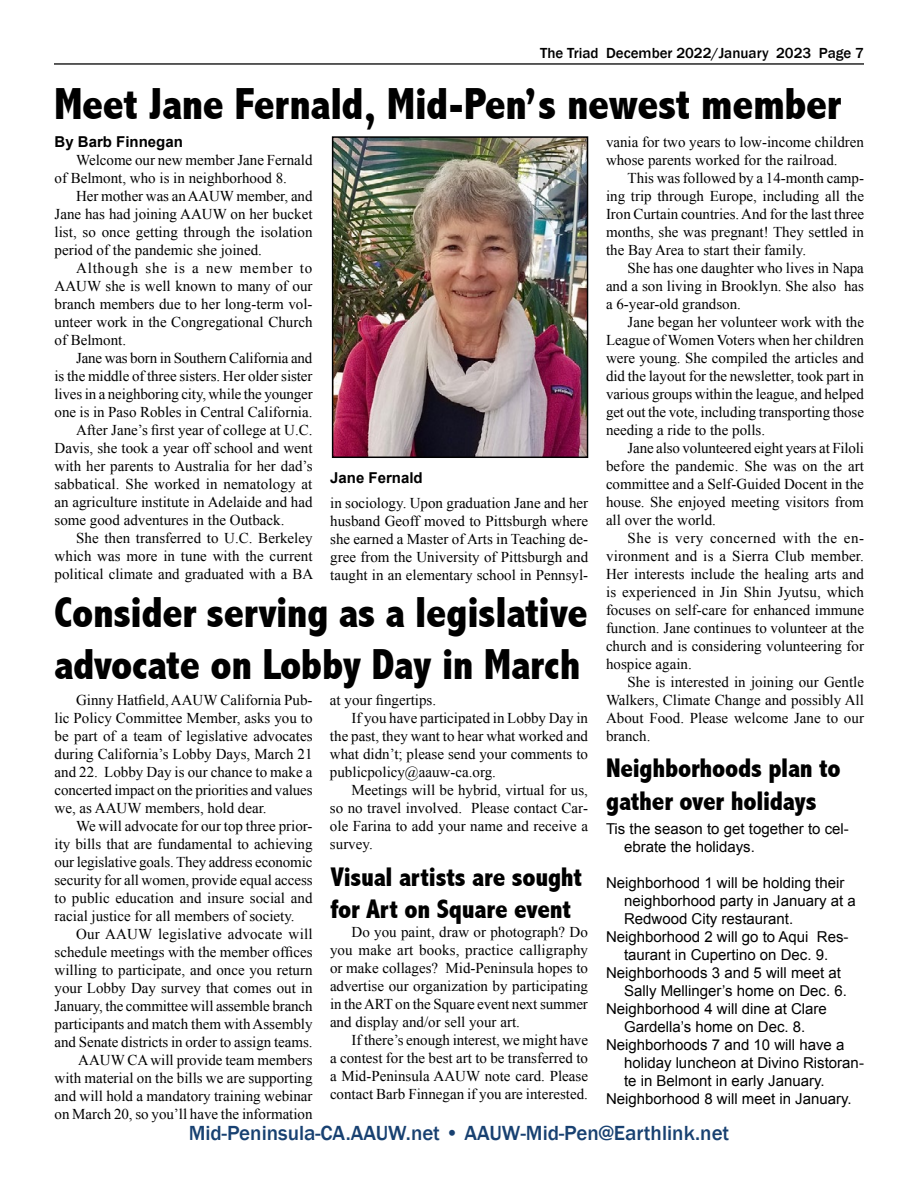
<style>
.page{position:relative;width:918px;height:1188px;background:#fff}
.page>*{position:absolute;margin:0;border:0;box-sizing:border-box;transform-origin:0 0}
.t1{font:800 condensed 45px "Abadi";letter-spacing:-.01em;color:#000}
.t2{font:800 condensed 43.5px/52.2px "Abadi";letter-spacing:-.01em;color:#000}
.t3{font:800 condensed 27px/32.4px "Abadi";letter-spacing:-.01em;color:#000}
.t4{font:500 21px "Franklin Gothic";color:#184171}
.t5{font:15px/18px "Times New Roman";color:#000;text-align:justify}
.t6{font:15px/18px "Arial";color:#000}
.t7{font:500 15px "Franklin Gothic";color:#000}
.t8{font:700 15px "Arial";color:#000}
</style>
<div class="page">
<hr style="left:54px;top:63px;width:810px;height:2px;background:#252525">
<img style="left:335px;top:139px;width:250px;height:316px">
<div style="left:332px;top:136px;width:256px;height:322px;border:2px solid #000"></div>
<p class="t7" style="left:540px;top:44px;width:325px">The Triad December 2022/January 2023 Page 7</p>
<h1 class="t1" style="left:54px;top:77px;width:789px">Meet Jane Fernald, Mid-Pen’s newest member</h1>
<p class="t8" style="left:55px;top:132px;width:130px">By Barb Finnegan</p>
<p class="t5" style="left:55px;top:151px;width:260px;text-indent:22px">Welcome our new member Jane Fernald of Belmont, who is in neighborhood 8.</p>
<p class="t5" style="left:55px;top:187px;width:260px;text-indent:22px">Her mother was an AAUW member, and Jane has had joining AAUW on her bucket list, so once getting through the isolation period of the pandemic she joined.</p>
<p class="t5" style="left:55px;top:259px;width:260px;text-indent:22px">Although she is a new member to AAUW she is well known to many of our branch members due to her long-term vol&shy;unteer work in the Congregational Church of Belmont.</p>
<p class="t5" style="left:76px;top:349px;width:238px">Jane was born in Southern California and</p>
<p class="t5" style="left:55px;top:367px;width:260px">is the middle of three sisters. Her older sister</p>
<p class="t5" style="left:55px;top:385px;width:260px">lives in a neighboring city, while the younger</p>
<p class="t5" style="left:55px;top:403px;width:259px">one is in Paso Robles in Central California.</p>
<p class="t5" style="left:76px;top:421px;width:238px">After Jane’s first year of college at U.C.</p>
<p class="t5" style="left:55px;top:439px;width:259px">Davis, she took a year off school and went</p>
<p class="t5" style="left:55px;top:457px;width:260px">with her parents to Australia for her dad’s</p>
<p class="t5" style="left:55px;top:475px;width:259px">sabbatical. She worked in nematology at</p>
<p class="t5" style="left:55px;top:493px;width:260px">an agriculture institute in Adelaide and had</p>
<p class="t5" style="left:55px;top:511px;width:231px">some good adventures in the Outback.</p>
<p class="t5" style="left:76px;top:529px;width:238px">She then transferred to U.C. Berkeley</p>
<p class="t5" style="left:55px;top:547px;width:260px">which was more in tune with the current</p>
<p class="t5" style="left:55px;top:565px;width:260px">political climate and graduated with a BA</p>
<p class="t8" style="left:330px;top:468px;width:94px">Jane Fernald</p>
<p class="t5" style="left:330px;top:493px;width:260px">in sociology. Upon graduation Jane and her husband Geoff moved to Pittsburgh where she earned a Master of Arts in Teaching de&shy;gree from the University of Pittsburgh and taught in an elementary school in Pennsyl-</p>
<h2 class="t2" style="left:54px;top:587px;width:536px">Consider serving as a legislative advocate on Lobby Day in March</h2>
<p class="t5" style="left:55px;top:691px;width:260px;text-indent:22px">Ginny Hatfield, AAUW California Pub&shy;lic Policy Committee Member, asks you to be part of a team of legislative advocates during California’s Lobby Days, March 21 and 22. Lobby Day is our chance to make a concerted impact on the priorities and values we, as AAUW members, hold dear.</p>
<p class="t5" style="left:55px;top:817px;width:260px;text-indent:22px">We will advocate for our top three prior&shy;ity bills that are fundamental to achieving our legislative goals. They address economic security for all women, provide equal access to public education and insure social and racial justice for all members of society.</p>
<p class="t5" style="left:55px;top:925px;width:260px;text-align:right">Our AAUW legislative advocate will schedule meetings with the member offices willing to participate, and once you return your Lobby Day survey that comes out in January, the committee will assemble branch participants and match them with Assembly and Senate districts in order to assign teams.<br>AAUW CA will provide team members with material on the bills we are supporting and will hold a mandatory training webinar on March 20, so you’ll have the information</p>
<p class="t5" style="left:330px;top:691px;width:108px">at your fingertips.</p>
<p class="t5" style="left:352px;top:709px;width:238px">If you have participated in Lobby Day in</p>
<p class="t5" style="left:330px;top:727px;width:260px">the past, they want to hear what worked and</p>
<p class="t5" style="left:330px;top:745px;width:260px">what didn’t; please send your comments to</p>
<p class="t5" style="left:330px;top:763px;width:167px">publicpolicy@aauw-ca.org.</p>
<p class="t5" style="left:352px;top:781px;width:238px">Meetings will be hybrid, virtual for us,</p>
<p class="t5" style="left:330px;top:799px;width:260px">so no travel involved. Please contact Car-</p>
<p class="t5" style="left:330px;top:817px;width:260px">ole Farina to add your name and receive a</p>
<p class="t5" style="left:330px;top:835px;width:44px">survey.</p>
<h3 class="t3" style="left:330px;top:861px;width:253px">Visual artists are sought for Art on Square event</h3>
<p class="t5" style="left:330px;top:923px;width:260px;text-indent:22px">Do you paint, draw or photograph? Do you make art books, practice calligraphy or make collages? Mid-Peninsula hopes to advertise our organization by participating in the ART on the Square event next summer and display and/or sell your art.</p>
<p class="t5" style="left:330px;top:1031px;width:260px;text-indent:22px">If there’s enough interest, we might have a contest for the best art to be transferred to a Mid-Peninsula AAUW note card. Please contact Barb Finnegan if you are interested.</p>
<p class="t5" style="left:606px;top:132px;width:260px">vania for two years to low-income children whose parents worked for the railroad.</p>
<p class="t5" style="left:606px;top:168px;width:260px;text-indent:22px">This was followed by a 14-month camp&shy;ing trip through Europe, including all the Iron Curtain countries. And for the last three months, she was pregnant! They settled in the Bay Area to start their family.</p>
<p class="t5" style="left:606px;top:258px;width:260px;text-indent:22px">She has one daughter who lives in Napa and a son living in Brooklyn. She also has a 6-year-old grandson.</p>
<p class="t5" style="left:606px;top:312px;width:260px;text-indent:22px">Jane began her volunteer work with the League of Women Voters when her children were young. She compiled the articles and did the layout for the newsletter, took part in various groups within the league, and helped get out the vote, including transporting those needing a ride to the polls.</p>
<p class="t5" style="left:606px;top:438px;width:260px;text-indent:22px">Jane also volunteered eight years at Filoli before the pandemic. She was on the art committee and a Self-Guided Docent in the house. She enjoyed meeting visitors from all over the world.</p>
<p class="t5" style="left:606px;top:528px;width:260px;text-indent:22px">She is very concerned with the en&shy;vironment and is a Sierra Club member.<br>Her interests include the healing arts and is experienced in Jin Shin Jyutsu, which focuses on self-care for enhanced immune function. Jane continues to volunteer at the church and is considering volunteering for hospice again.</p>
<p class="t5" style="left:606px;top:672px;width:260px;text-indent:22px">She is interested in joining our Gentle Walkers, Climate Change and possibly All About Food. Please welcome Jane to our branch.</p>
<h3 class="t3" style="left:606px;top:752px;width:236px">Neighborhoods plan to gather over holidays</h3>
<p class="t6" style="left:624px;top:820px;width:226px;text-indent:-18px">Tis the season to get together to cel&shy;ebrate the holidays.</p>
<p class="t6" style="left:606px;top:874px;width:240px">Neighborhood 1 will be holding their</p>
<p class="t6" style="left:624px;top:892px;width:233px">neighborhood party in January at a</p>
<p class="t6" style="left:624px;top:910px;width:171px">Redwood City restaurant.</p>
<p class="t6" style="left:606px;top:928px;width:244px">Neighborhood 2 will go to Aqui Res-</p>
<p class="t6" style="left:624px;top:946px;width:206px">taurant in Cupertino on Dec. 9.</p>
<p class="t6" style="left:606px;top:964px;width:237px">Neighborhoods 3 and 5 will meet at</p>
<p class="t6" style="left:624px;top:982px;width:224px">Sally Mellinger’s home on Dec. 6.</p>
<p class="t6" style="left:606px;top:1000px;width:222px">Neighborhood 4 will dine at Clare</p>
<p class="t6" style="left:624px;top:1018px;width:183px">Gardella’s home on Dec. 8.</p>
<p class="t6" style="left:606px;top:1036px;width:240px">Neighborhoods 7 and 10 will have a</p>
<p class="t6" style="left:624px;top:1054px;width:241px">holiday luncheon at Divino Ristoran-</p>
<p class="t6" style="left:624px;top:1072px;width:202px">te in Belmont in early January.</p>
<p class="t6" style="left:606px;top:1090px;width:247px">Neighborhood 8 will meet in January.</p>
<h3 class="t4" style="left:189px;top:1120px;width:542px">Mid-Peninsula-CA.AAUW.net • AAUW-Mid-Pen@Earthlink.net</h3>
</div>
